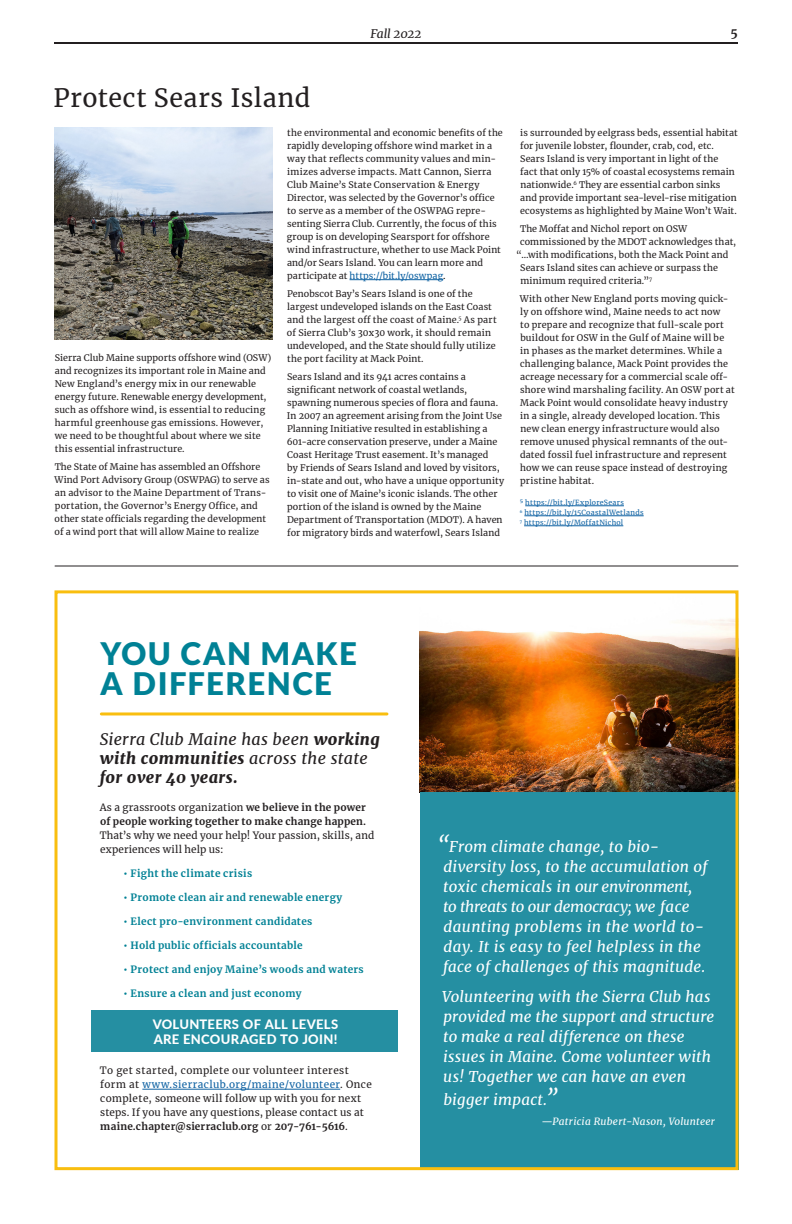
<style>
.page{position:relative;width:792px;height:1224px;background:#fff}
.page>*{position:absolute;margin:0;border:0;box-sizing:border-box;transform-origin:0 0}
.t1{font:900 31px "Lato";letter-spacing:.05em;color:#008195}
.t2{font:25px "Merriweather";letter-spacing:.025em;color:#231f20}
.t3{font:italic 900 16px/19px "Merriweather";letter-spacing:.025em;color:#231f20}
.t4{font:italic 15px/20px "Merriweather";letter-spacing:.015em;color:#fff}
.t5{font:800 13px "Lato";letter-spacing:.025em;color:#fff}
.t6{font:italic 12px "Merriweather";letter-spacing:-.02em;color:#231f20}
.t7{font:700 12px "Merriweather";color:#231f20}
.t8{font:10px/14px "Merriweather";letter-spacing:.025em;color:#231f20}
.t9{font:700 10px "Merriweather";letter-spacing:.03em;color:#008195}
.t10{font:700 10px "Merriweather";letter-spacing:.015em;color:#231f20}
.t11{font:italic 10px "Merriweather";letter-spacing:.025em;color:#fff}
.t12{font:9px/13px "Merriweather";letter-spacing:.015em;color:#231f20}
.t13{font:7px "Merriweather";letter-spacing:.04em;color:#0d61a2}
.s1{color:#0d61a2}
.s2{color:#000}
.s3{font-weight:400}
.s4{font-weight:700}
.s5{font-size:21px}
</style>
<div class="page">
<hr style="left:54px;top:42px;width:684px;height:2px;background:#231f20">
<div style="left:91px;top:1010px;width:306px;height:42px;background:#258fa2"></div>
<img style="left:420px;top:618px;width:314px;height:175px">
<hr style="left:55px;top:566px;width:683px;height:1px;background:#231f20">
<hr style="left:350px;top:279px;width:93px;height:1px;background:#0d61a2">
<img style="left:54px;top:127px;width:219px;height:213px">
<hr style="left:101px;top:712px;width:286px;height:3px;background:#f9be0f">
<div style="left:420px;top:793px;width:318px;height:377px;background:#258fa2"></div>
<div style="left:54px;top:590px;width:684px;height:580px;border:3px solid #f9be0f"></div>
<hr style="left:142px;top:1089px;width:198px;height:1px;background:#0d61a2">
<hr style="left:525px;top:506px;width:99px;height:1px;background:#0d61a2">
<hr style="left:524px;top:516px;width:120px;height:1px;background:#0d61a2">
<hr style="left:524px;top:526px;width:99px;height:1px;background:#0d61a2">
<h3 class="t6" style="left:371px;top:25px;width:52px">Fall 2022</h3>
<h3 class="t7" style="left:731px;top:25px;width:9px">5</h3>
<p class="t2" style="left:54px;top:80px;width:258px">Protect Sears Island</p>
<p class="t12" style="left:287px;top:126px;width:217px">the environmental and economic benefits of the rapidly developing offshore wind market in a way that reflects community values and min&shy;imizes adverse impacts. Matt Cannon, Sierra Club Maine’s State Conservation &amp; Energy</p>
<p class="t12" style="left:287px;top:191px;width:215px">Director, was selected by the Governor’s office to serve as a member of the OSWPAG repre&shy;senting Sierra Club. Currently, the focus of this group is on developing Searsport for offshore wind infrastructure, whether to use Mack Point and/or Sears Island. You can learn more and participate at <span class="s1">https://bit.ly/oswpag</span><span class="s2">.</span></p>
<p class="t12" style="left:287px;top:287px;width:211px">Penobscot Bay’s Sears Island is one of the largest undeveloped islands on the East Coast and the largest off the coast of Maine.<sup>5</sup> As part of Sierra Club’s 30x30 work, it should remain undeveloped, and the State should fully utilize the port facility at Mack Point.</p>
<p class="t12" style="left:287px;top:370px;width:219px">Sears Island and its 941 acres contains a significant network of coastal wetlands, spawning numerous species of flora and fauna.<br>In 2007 an agreement arising from the Joint Use Planning Initiative resulted in establishing a 601-acre conservation preserve, under a Maine Coast Heritage Trust easement. It’s managed<br>by Friends of Sears Island and loved by visitors, in-state and out, who have a unique opportunity to visit one of Maine’s iconic islands. The other portion of the island is owned by the Maine Department of Transportation (MDOT). A haven for migratory birds and waterfowl, Sears Island</p>
<p class="t12" style="left:55px;top:351px;width:218px">Sierra Club Maine supports offshore wind (OSW) and recognizes its important role in Maine and New England’s energy mix in our renewable energy future. Renewable energy development, such as offshore wind, is essential to reducing harmful greenhouse gas emissions. However, we need to be thoughtful about where we site this essential infrastructure.</p>
<p class="t12" style="left:55px;top:460px;width:216px">The State of Maine has assembled an Offshore Wind Port Advisory Group (OSWPAG) to serve as an advisor to the Maine Department of Trans&shy;portation, the Governor’s Energy Office, and other state officials regarding the development of a wind port that will allow Maine to realize</p>
<p class="t12" style="left:520px;top:126px;width:219px">is surrounded by eelgrass beds, essential habitat for juvenile lobster, flounder, crab, cod, etc.<br>Sears Island is very important in light of the<br>fact that only 15% of coastal ecosystems remain nationwide.<sup>6</sup> They are essential carbon sinks and provide important sea-level-rise mitigation ecosystems as highlighted by Maine Won’t Wait.</p>
<p class="t12" style="left:520px;top:222px;width:169px">The Moffat and Nichol report on OSW</p>
<p class="t12" style="left:520px;top:235px;width:218px">commissioned by the MDOT acknowledges that,</p>
<p class="t12" style="left:516px;top:248px;width:214px">“…with modifications, both the Mack Point and</p>
<p class="t12" style="left:520px;top:261px;width:199px">Sears Island sites can achieve or surpass the</p>
<p class="t12" style="left:520px;top:274px;width:133px">minimum required criteria.”<sup>7</sup></p>
<p class="t12" style="left:520px;top:292px;width:216px">With other New England ports moving quick&shy;ly on offshore wind, Maine needs to act now<br>to prepare and recognize that full-scale port buildout for OSW in the Gulf of Maine will be in phases as the market determines. While a challenging balance, Mack Point provides the acreage necessary for a commercial scale off&shy;shore wind marshaling facility. An OSW port at Mack Point would consolidate heavy industry in a single, already developed location. This new clean energy infrastructure would also remove unused physical remnants of the out&shy;dated fossil fuel infrastructure and represent how we can reuse space instead of destroying pristine habitat.</p>
<p class="t13" style="left:520px;top:498px;width:106px">5 https://bit.ly/ExploreSears</p>
<p class="t13" style="left:520px;top:508px;width:125px"><sup>6</sup> https://bit.ly/15CoastalWetlands</p>
<p class="t13" style="left:520px;top:518px;width:105px"><sup>7</sup> https://bit.ly/MoffatNichol</p>
<p class="t1" style="left:100px;top:635px;width:258px">YOU CAN MAKE</p>
<p class="t1" style="left:100px;top:665px;width:234px">A DIFFERENCE</p>
<p class="t3" style="left:100px;top:729px;width:282px"><span class="s3">Sierra Club Maine has been</span> working with communities <span class="s3">across the state </span>for over 40 years.</p>
<p class="t8" style="left:100px;top:800px;width:276px">As a grassroots organization <span class="s4">we believe in the power of people working together to make change happen.<br></span>That’s why we need your help! Your passion, skills, and experiences will help us:</p>
<p class="t9" style="left:124px;top:866px;width:130px">• Fight the climate crisis</p>
<p class="t9" style="left:124px;top:890px;width:220px">• Promote clean air and renewable energy</p>
<p class="t9" style="left:124px;top:914px;width:190px">• Elect pro-environment candidates</p>
<p class="t9" style="left:124px;top:938px;width:181px">• Hold public officials accountable</p>
<p class="t9" style="left:124px;top:962px;width:242px">• Protect and enjoy Maine’s woods and waters</p>
<p class="t9" style="left:124px;top:986px;width:179px">• Ensure a clean and just economy</p>
<p class="t5" style="left:153px;top:1014px;width:187px">VOLUNTEERS OF ALL LEVELS</p>
<p class="t5" style="left:154px;top:1029px;width:185px">ARE ENCOURAGED TO JOIN!</p>
<p class="t8" style="left:100px;top:1064px;width:273px">To get started, complete our volunteer interest form at <span class="s1">www.sierraclub.org/maine/volunteer</span>. Once complete, someone will follow up with you for next steps. If you have any questions, please contact us at</p>
<p class="t10" style="left:100px;top:1120px;width:249px">maine.chapter@sierraclub.org <span class="s3">or</span> 207-761-5616<span class="s3">.</span></p>
<p class="t4" style="left:443px;top:836px;width:266px;text-indent:-5px"><span class="s5">“</span>From climate change, to bio&shy;diversity loss, to the accumulation of toxic chemicals in our environment, to threats to our democracy; we face daunting problems in the world to&shy;day. It is easy to feel helpless in the face of challenges of this magnitude.</p>
<p class="t4" style="left:442px;top:986px;width:273px">Volunteering with the Sierra Club has provided me the support and structure to make a real difference on these issues in Maine. Come volunteer with us! Together we can have an even</p>
<p class="t4" style="left:443px;top:1089px;width:116px">bigger impact.<span class="s5">”</span></p>
<p class="t11" style="left:542px;top:1115px;width:175px">—Patricia Rubert-Nason, Volunteer</p>
</div>
